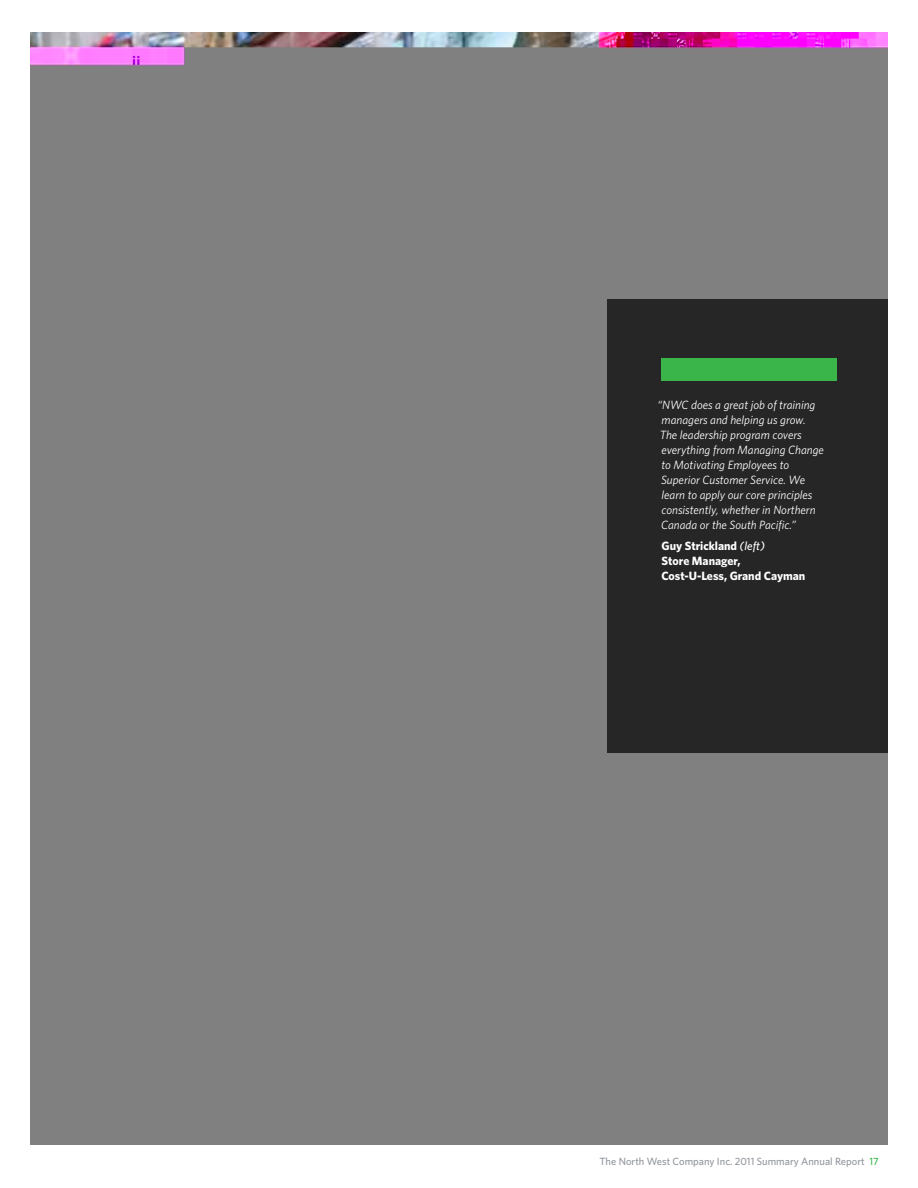
<style>
.page{position:relative;width:918px;height:1188px;background:#fff}
.page>*{position:absolute;margin:0;border:0;box-sizing:border-box;transform-origin:0 0}
.t1{font:italic 12px/15px "Whitney";color:#fff}
.t2{font:700 12px/15px "Whitney";color:#fff}
.t3{font:500 10.5px "Whitney";color:#91969d}
.s1{font-weight:500;font-style:italic}
.s2{color:#39b54a}
</style>
<div class="page">
<div style="left:30px;top:32px;width:857px;height:1113px;background:#808080"></div>
<div style="left:607px;top:299px;width:281px;height:454px;background:#262626"></div>
<div style="left:661px;top:359px;width:176px;height:22px;background:#39b54a"></div>
<p class="t1" style="left:658px;top:397px;width:168px">“NWC does a great job of training managers and helping us grow.<br>The leadership program covers everything from Managing Change to Motivating Employees to<br>Superior Customer Service. We learn to apply our core principles consistently, whether in Northern<br>Canada or the South Pacific.”</p>
<p class="t2" style="left:661px;top:538px;width:145px">Guy Strickland <span class="s1">(left)<br></span>Store Manager,<br>Cost-U-Less, Grand Cayman</p>
<p class="t3" style="left:599px;top:1155px;width:281px">The North West Company Inc. 2011 Summary Annual Report <span class="s2">17</span></p>
</div>
